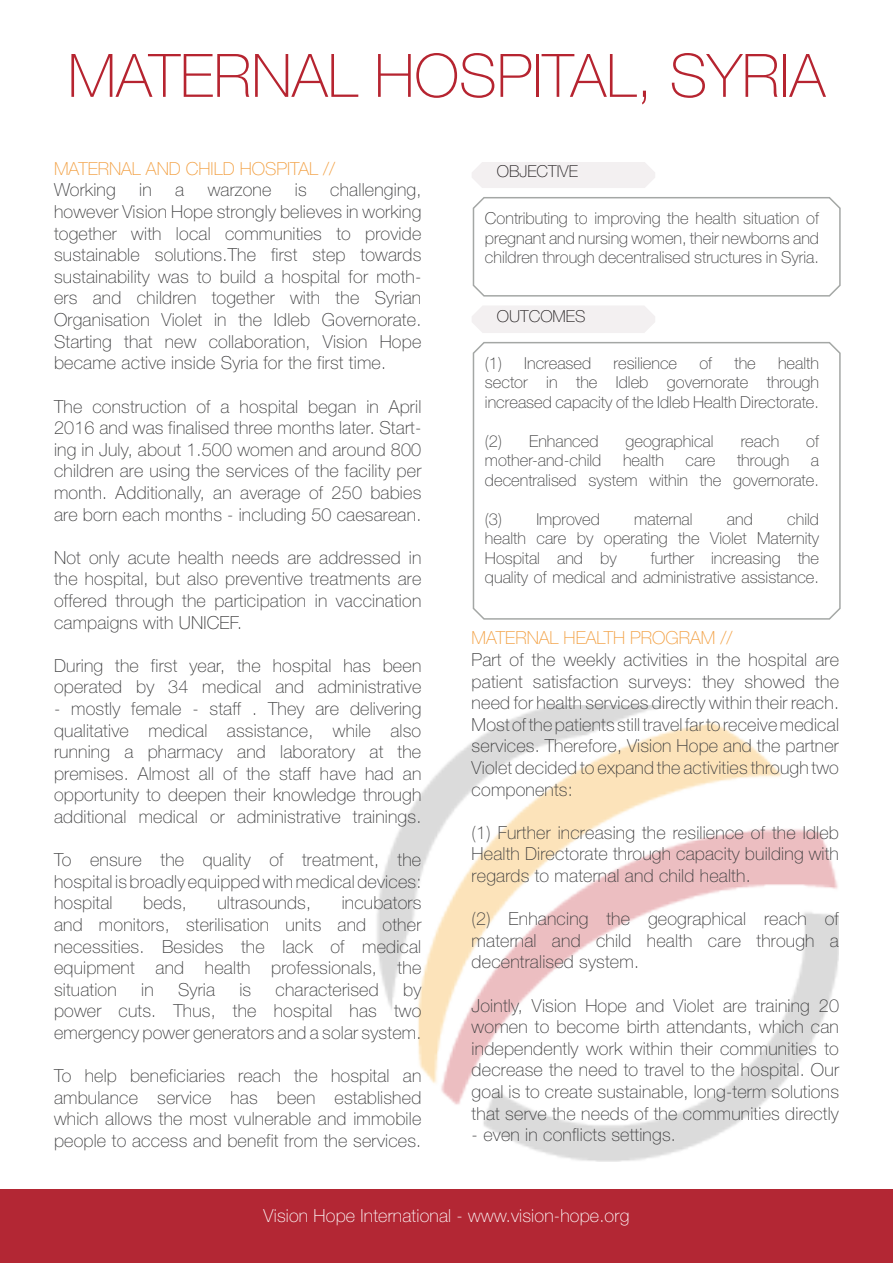
<style>
.page{position:relative;width:893px;height:1263px;background:#fff}
.page>*{position:absolute;margin:0;border:0;box-sizing:border-box;transform-origin:0 0}
.t1{font:100 60px "Helvetica Neue";color:#b62430}
.t2{font:100 18px/21.6px "Helvetica Neue";letter-spacing:.01em;color:#3c3c3d;text-align:justify}
.t3{font:100 18px "Helvetica Neue";color:#f29e3f}
.t4{font:100 18px "Helvetica Neue";letter-spacing:.01em;color:#fff}
.Tab{font:100 16.5px/19.5px "Helvetica Neue";color:#3c3c3d;text-align:justify}
.t5{font:100 16.5px "Helvetica Neue";color:#231f20}
</style>
<div class="page">
<img style="left:377px;top:705px;width:462px;height:456px">
<div style="left:472px;top:162px;width:183px;height:26px;background:#f3f0f1"></div>
<svg style="left:472px;top:197px;width:369px;height:100px"></svg>
<div style="left:472px;top:306px;width:183px;height:27px;background:#f3f0f1"></div>
<svg style="left:472px;top:342px;width:369px;height:278px"></svg>
<div style="left:0;top:1189px;width:893px;height:74px;background:#b32734"></div>
<p class="t1" style="left:68px;top:41px;width:759px">MATERNAL HOSPITAL, SYRIA</p>
<p class="t3" style="left:54px;top:158px;width:283px">MATERNAL AND CHILD HOSPITAL //</p>
<p class="t2" style="left:54px;top:179px;width:63px">Working</p>
<p class="t2" style="left:139px;top:179px;width:14px">in</p>
<p class="t2" style="left:175px;top:179px;width:10px">a</p>
<p class="t2" style="left:208px;top:179px;width:65px">warzone</p>
<p class="t2" style="left:295px;top:179px;width:13px">is</p>
<p class="t2" style="left:54px;top:179px;width:369px;text-indent:276px">challenging, however Vision Hope strongly believes in working together with local communities to provide sustainable solutions.The first step towards sustainability was to build a hospital for moth&shy;ers and children together with the Syrian Organisation Violet in the Idleb Governorate.<br>Starting that new collaboration, Vision Hope became active inside Syria for the first time.</p>
<p class="t2" style="left:54px;top:395px;width:369px">The construction of a hospital began in April 2016 and was finalised three months later. Start&shy;ing in July, about 1.500 women and around 800 children are using the services of the facility per month. Additionally, an average of 250 babies are born each months - including 50 caesarean.</p>
<p class="t2" style="left:54px;top:546px;width:369px">Not only acute health needs are addressed in the hospital, but also preventive treatments are offered through the participation in vaccination campaigns with UNICEF.</p>
<p class="t2" style="left:54px;top:654px;width:369px">During the first year, the hospital has been operated by 34 medical and administrative</p>
<p class="t2" style="left:54px;top:698px;width:369px">- mostly female - staff . They are delivering qualitative medical assistance, while also running a pharmacy and laboratory at the premises. Almost all of the staff have had an opportunity to deepen their knowledge through additional medical or administrative trainings.</p>
<p class="t2" style="left:54px;top:849px;width:369px">To ensure the quality of treatment, the hospital is broadly equipped with medical devices: hospital</p>
<p class="t2" style="left:54px;top:892px;width:369px;text-indent:288px">incubators and monitors, sterilisation units and other necessities. Besides the lack of medical equipment and health professionals, the situation</p>
<p class="t2" style="left:143px;top:892px;width:45px">beds,</p>
<p class="t2" style="left:217px;top:892px;width:95px">ultrasounds,</p>
<p class="t2" style="left:141px;top:978px;width:14px">in</p>
<p class="t2" style="left:178px;top:978px;width:39px">Syria</p>
<p class="t2" style="left:239px;top:978px;width:13px">is</p>
<p class="t2" style="left:276px;top:978px;width:105px">characterised</p>
<p class="t2" style="left:54px;top:978px;width:369px;text-indent:349px">by power cuts. Thus, the hospital has two emergency power generators and a solar system.</p>
<p class="t2" style="left:54px;top:1065px;width:369px">To help beneficiaries reach the hospital an ambulance service has been established which allows the most vulnerable and immobile people to access and benefit from the services.</p>
<p class="t5" style="left:497px;top:162px;width:83px">OBJECTIVE</p>
<p class="Tab" style="left:485px;top:208px;width:336px">Contributing to improving the health situation of pregnant and nursing women, their newborns and children through decentralised structures in Syria.</p>
<p class="t5" style="left:497px;top:307px;width:90px">OUTCOMES</p>
<p class="Tab" style="left:485px;top:353px;width:108px">(1) Increased</p>
<p class="Tab" style="left:613px;top:353px;width:65px">resilience</p>
<p class="Tab" style="left:699px;top:353px;width:14px">of</p>
<p class="Tab" style="left:734px;top:353px;width:23px">the</p>
<p class="Tab" style="left:485px;top:353px;width:336px;text-indent:293px">health sector in the Idleb governorate through increased capacity of the Idleb Health Directorate.</p>
<p class="Tab" style="left:485px;top:431px;width:115px">(2) Enhanced</p>
<p class="Tab" style="left:626px;top:431px;width:90px">geographical</p>
<p class="Tab" style="left:741px;top:431px;width:40px">reach</p>
<p class="Tab" style="left:806px;top:431px;width:14px">of</p>
<p class="Tab" style="left:485px;top:451px;width:118px">mother-and-child</p>
<p class="Tab" style="left:623px;top:451px;width:42px">health</p>
<p class="Tab" style="left:685px;top:451px;width:31px">care</p>
<p class="Tab" style="left:737px;top:451px;width:54px">through</p>
<p class="Tab" style="left:485px;top:451px;width:336px;text-align:right">a<br>decentralised system within the governorate.</p>
<p class="Tab" style="left:485px;top:509px;width:117px">(3) Improved</p>
<p class="Tab" style="left:634px;top:509px;width:60px">maternal</p>
<p class="Tab" style="left:727px;top:509px;width:27px">and</p>
<p class="Tab" style="left:485px;top:509px;width:336px;text-indent:302px">child health care by operating the Violet Maternity Hospital and by</p>
<p class="Tab" style="left:485px;top:548px;width:336px;text-align:right">further increasing the<br>quality of medical and administrative assistance.</p>
<p class="t3" style="left:472px;top:628px;width:262px">MATERNAL HEALTH PROGRAM //</p>
<p class="t2" style="left:472px;top:649px;width:369px">Part of the weekly activities in the hospital are patient satisfaction surveys: they showed the need for health services directly within their reach.<br>Most of the patients still travel far to receive medical services. Therefore, Vision Hope and the partner Violet decided to expand the activities through two components:</p>
<p class="t2" style="left:472px;top:821px;width:369px">(1) Further increasing the resilience of the Idleb Health Directorate through capacity building with regards to maternal and child health.</p>
<p class="t2" style="left:472px;top:908px;width:369px">(2) Enhancing the geographical reach of maternal and child health care through a decentralised system.</p>
<p class="t2" style="left:472px;top:994px;width:369px">Jointly, Vision Hope and Violet are training 20 women to become birth attendants, which can independently work within their communities to decrease the need to travel to the hospital. Our goal is to create sustainable, long-term solutions that serve the needs of the communities directly</p>
<p class="t2" style="left:472px;top:1124px;width:206px">- even in conflicts settings.</p>
<p class="t4" style="left:264px;top:1206px;width:367px">Vision Hope International - www.vision-hope.org</p>
</div>
